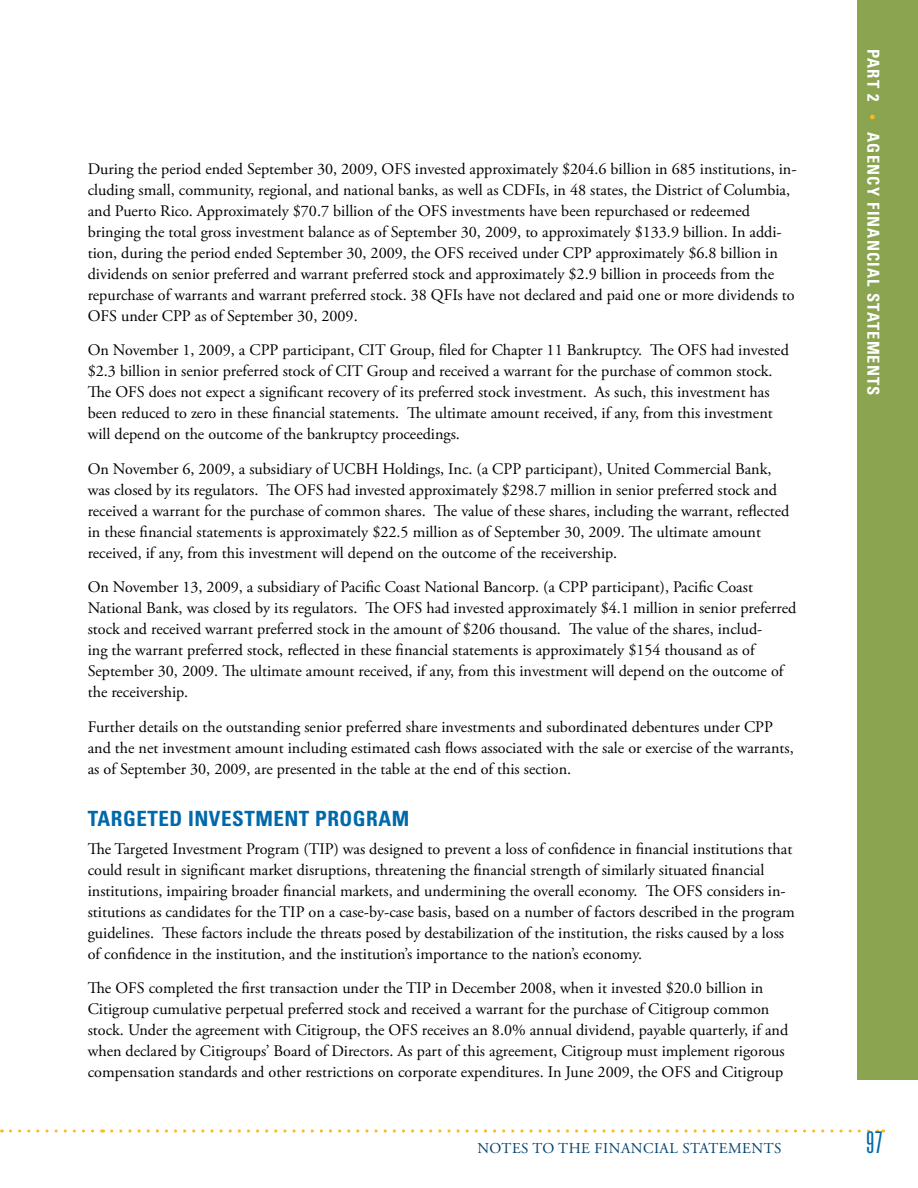
<style>
.page{position:relative;width:918px;height:1188px;background:#fff}
.page>*{position:absolute;margin:0;border:0;box-sizing:border-box;transform-origin:0 0}
.t1{font:300 ultra-condensed 30px "Univers";color:#0069aa}
._09_Sub_2{font:700 condensed 21px "Univers";letter-spacing:.025em;color:#0069aa}
.t2{font:700 condensed 16.5px "Univers";letter-spacing:.07em;color:#fff}
._09_Text{font:16.2px/21px "Adobe Garamond Pro";color:#000}
.t3{font:15px "Adobe Garamond Pro";letter-spacing:.21em;color:#00406c}
.s1{font-family:"Adobe Garamond Pro";font-stretch:normal;font-size:15px;color:#fdb824}
</style>
<div class="page">
<div style="left:857px;top:0;width:61px;height:1080px;background:#8aa450"></div>
<svg style="left:10px;top:1130px;width:874px;height:2px"></svg>
<p class="_09_Text" style="left:88px;top:159px;width:710px">During the period ended September 30, 2009, OFS invested approximately $204.6 billion in 685 institutions, in&shy;cluding small, community, regional, and national banks, as well as CDFIs, in 48 states, the District of Columbia, and Puerto Rico. Approximately $70.7 billion of the OFS investments have been repurchased or redeemed bringing the total gross investment balance as of September 30, 2009, to approximately $133.9 billion. In addi&shy;tion, during the period ended September 30, 2009, the OFS received under CPP approximately $6.8 billion in dividends on senior preferred and warrant preferred stock and approximately $2.9 billion in proceeds from the repurchase of warrants and warrant preferred stock. 38 QFIs have not declared and paid one or more dividends to OFS under CPP as of September 30, 2009.</p>
<p class="_09_Text" style="left:88px;top:340px;width:703px">On November 1, 2009, a CPP participant, CIT Group, filed for Chapter 11 Bankruptcy. The OFS had invested $2.3 billion in senior preferred stock of CIT Group and received a warrant for the purchase of common stock.<br>The OFS does not expect a significant recovery of its preferred stock investment. As such, this investment has been reduced to zero in these financial statements. The ultimate amount received, if any, from this investment will depend on the outcome of the bankruptcy proceedings.</p>
<p class="_09_Text" style="left:88px;top:459px;width:703px">On November 6, 2009, a subsidiary of UCBH Holdings, Inc. (a CPP participant), United Commercial Bank, was closed by its regulators. The OFS had invested approximately $298.7 million in senior preferred stock and received a warrant for the purchase of common shares. The value of these shares, including the warrant, reflected in these financial statements is approximately $22.5 million as of September 30, 2009. The ultimate amount received, if any, from this investment will depend on the outcome of the receivership.</p>
<p class="_09_Text" style="left:88px;top:577px;width:710px">On November 13, 2009, a subsidiary of Pacific Coast National Bancorp. (a CPP participant), Pacific Coast National Bank, was closed by its regulators. The OFS had invested approximately $4.1 million in senior preferred stock and received warrant preferred stock in the amount of $206 thousand. The value of the shares, includ-<br>ing the warrant preferred stock, reflected in these financial statements is approximately $154 thousand as of September 30, 2009. The ultimate amount received, if any, from this investment will depend on the outcome of the receivership.</p>
<p class="_09_Text" style="left:88px;top:717px;width:708px">Further details on the outstanding senior preferred share investments and subordinated debentures under CPP and the net investment amount including estimated cash flows associated with the sale or exercise of the warrants, as of September 30, 2009, are presented in the table at the end of this section.</p>
<p class="_09_Sub_2" style="left:88px;top:806px;width:323px">TARGETED INVESTMENT PROGRAM</p>
<p class="_09_Text" style="left:88px;top:839px;width:709px">The Targeted Investment Program (TIP) was designed to prevent a loss of confidence in financial institutions that could result in significant market disruptions, threatening the financial strength of similarly situated financial institutions, impairing broader financial markets, and undermining the overall economy. The OFS considers in&shy;stitutions as candidates for the TIP on a case-by-case basis, based on a number of factors described in the program guidelines. These factors include the threats posed by destabilization of the institution, the risks caused by a loss of confidence in the institution, and the institution’s importance to the nation’s economy.</p>
<p class="_09_Text" style="left:88px;top:978px;width:702px">The OFS completed the first transaction under the TIP in December 2008, when it invested $20.0 billion in Citigroup cumulative perpetual preferred stock and received a warrant for the purchase of Citigroup common stock. Under the agreement with Citigroup, the OFS receives an 8.0% annual dividend, payable quarterly, if and when declared by Citigroups’ Board of Directors. As part of this agreement, Citigroup must implement rigorous compensation standards and other restrictions on corporate expenditures. In June 2009, the OFS and Citigroup</p>
<p class="t3" style="left:477px;top:1139px;width:23px">Notes</p>
<p class="t3" style="left:533px;top:1139px;width:73px">to thefinancia</p>
<p class="t3" style="left:670px;top:1139px;width:24px">l statements</p>
<p class="t2" style="left:884px;top:49px;width:347px;rotate:90deg">PART 2 <span class="s1">•</span> AGENCY FINANCIAL STATEMENTS</p>
<p class="t1" style="left:866px;top:1126px;width:18px">97</p>
</div>
